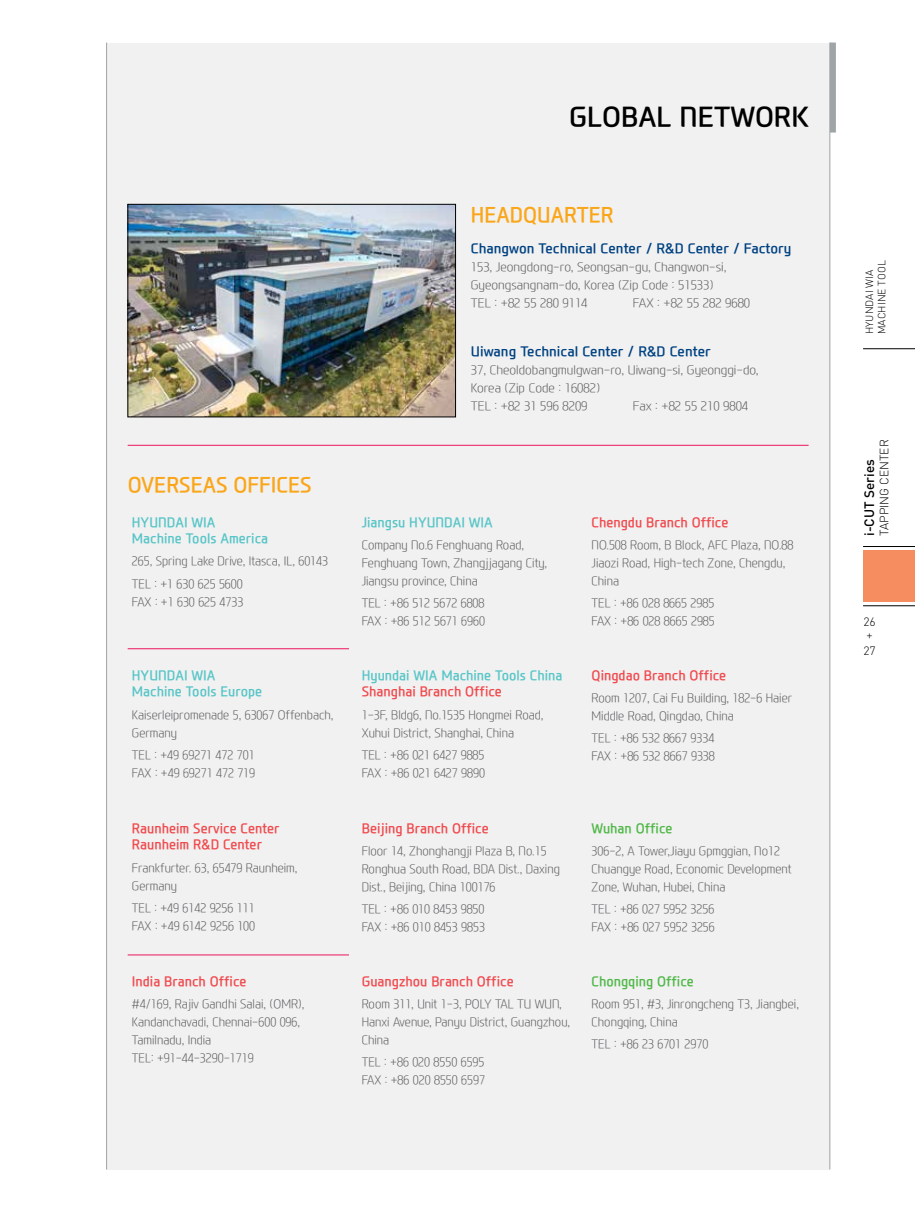
<style>
.page{position:relative;width:915px;height:1212px;background:#fff}
.page>*{position:absolute;margin:0;border:0;box-sizing:border-box;transform-origin:0 0}
.t1{font:700 27px "Modern H";color:#000}
.t2{font:700 21px "Modern H";color:#faa61a;scale:.95 1}
.t3{font:700 13.5px/16.5px "Modern H";color:#f04b4f;scale:.95 1}
.t4{font:700 13.5px/16.5px "Modern H";color:#58c5c7;text-align:center;scale:.95 1}
.t5{font:700 13.5px "Modern H";color:#004282}
.t6{font:700 13.5px "Modern H";color:#50b848;scale:.95 1}
.t7{font:500 13.5px "DIN";color:#000}
.t8{font:300 12px/18px "Modern H Eco";color:#58595b;scale:.95 1}
.t9{font:300 12px/18px "Modern H Eco";color:#58595b}
.t10{font:300 12px/12.9px "DIN";color:#000}
.t11{font:300 10.5px/12.6px "DIN";color:#000}
</style>
<div class="page">
<div style="left:862px;top:551px;width:52px;height:51px;background:#f68d61"></div>
<hr style="left:862px;top:546px;width:52px;height:1px;background:#000">
<hr style="left:862px;top:348px;width:52px;height:1px;background:#000">
<hr style="left:862px;top:605px;width:52px;height:1px;background:#000">
<div style="left:106px;top:43px;width:723px;height:1126px;background:#f1f1f1"></div>
<div style="left:829px;top:43px;width:6px;height:90px;background:#9fa4a6"></div>
<hr style="left:829px;top:43px;width:1px;height:1126px;background:#9fa4a6">
<hr style="left:128px;top:445px;width:680px;height:1px;background:#ed145b">
<hr style="left:106px;top:43px;width:1px;height:1126px;background:#9fa4a6">
<img style="left:130px;top:206px;width:323px;height:209px">
<div style="left:128px;top:204px;width:327px;height:213px;border:1px solid #000"></div>
<hr style="left:128px;top:648px;width:221px;height:1px;background:#ed145b">
<hr style="left:128px;top:955px;width:221px;height:1px;background:#ed145b">
<h1 class="t1" style="left:569px;top:98px;width:36px">Global</h1>
<h1 class="t1" style="left:679px;top:98px;width:38px">Networ</h1>
<h1 class="t1" style="left:791px;top:98px;width:19px">k</h1>
<h2 class="t2" style="left:128px;top:470px;width:195px">OVERSEAS OFFICES</h2>
<p class="t4" style="left:132px;top:514px;width:145px">WIA<br>Machine Tools America</p>
<p class="t8" style="left:132px;top:550px;width:208px;line-height:22.2px">265, Spring Lake Drive, Itasca, IL, 60143<br>TEL : +1 630 625 5600</p>
<p class="t8" style="left:132px;top:592px;width:119px">FAX : +1 630 625 4733</p>
<p class="t4" style="left:132px;top:514px;width:19px">Hyundai</p>
<p class="t4" style="left:132px;top:667px;width:139px;text-align:left;text-indent:59px">WIA<br>Machine Tools Europe</p>
<p class="t8" style="left:132px;top:705px;width:213px">Kaiserleipromenade 5, 63067 Offenbach,<br>Germany</p>
<p class="t8" style="left:132px;top:745px;width:131px">TEL : +49 69271 472 701<br>FAX : +49 69271 472 719</p>
<p class="t4" style="left:132px;top:667px;width:19px">Hyundai</p>
<p class="t3" style="left:132px;top:820px;width:157px">Raunheim Service Center<br>Raunheim R&amp;D Center</p>
<p class="t8" style="left:132px;top:858px;width:176px">Frankfurter. 63, 65479 Raunheim,<br>Germany</p>
<p class="t8" style="left:132px;top:898px;width:131px">TEL : +49 6142 9256 111<br>FAX : +49 6142 9256 100</p>
<p class="t3" style="left:132px;top:973px;width:122px">India Branch Office</p>
<p class="t8" style="left:132px;top:995px;width:183px">#4/169, Rajiv Gandhi Salai, (OMR),<br>Kandanchavadi, Chennai-600 096,<br>Tamilnadu, India<br>TEL: +91-44-3290-1719</p>
<h2 class="t2" style="left:470px;top:200px;width:29px">Headquarter</h2>
<p class="t5" style="left:470px;top:239px;width:322px">Changwon Technical Center / R&amp;D Center / Factory</p>
<p class="t9" style="left:470px;top:258px;width:257px">153, Jeongdong-ro, Seongsan-gu, Changwon-si,<br>Gyeongsangnam-do, Korea (Zip Code : 51533)<br>TEL : +82 55 280 9114</p>
<p class="t9" style="left:632px;top:294px;width:119px">FAX : +82 55 282 9680</p>
<p class="t5" style="left:470px;top:342px;width:241px">Uiwang Technical Center / R&amp;D Center</p>
<p class="t9" style="left:470px;top:360px;width:289px">37, Cheoldobangmulgwan-ro, Uiwang-si, Gyeonggi-do,<br>Korea (Zip Code : 16082)<br>TEL : +82 31 596 8209</p>
<p class="t9" style="left:632px;top:396px;width:117px">Fax : +82 55 210 9804</p>
<p class="t4" style="left:361px;top:514px;width:139px">Jiangsu HYUNDAI WIA</p>
<p class="t8" style="left:361px;top:535px;width:197px">Company No.6 Fenghuang Road,<br>Fenghuang Town, Zhangjjagang City,<br>Jiangsu province, China</p>
<p class="t8" style="left:361px;top:594px;width:131px">TEL : +86 512 5672 6808<br>FAX : +86 512 5671 6960</p>
<p class="t4" style="left:361px;top:667px;width:213px">Hyundai WIA Machine Tools China</p>
<p class="t3" style="left:361px;top:683px;width:149px">Shanghai Branch Office</p>
<p class="t8" style="left:361px;top:705px;width:193px">1-3F, Bldg6, No.1535 Hongmei Road,<br>Xuhui District, Shanghai, China</p>
<p class="t8" style="left:361px;top:745px;width:131px">TEL : +86 021 6427 9885<br>FAX : +86 021 6427 9890</p>
<p class="t3" style="left:361px;top:820px;width:135px">Beijing Branch Office</p>
<p class="t8" style="left:361px;top:842px;width:210px">Floor 14, Zhonghangji Plaza B, No.15<br>Ronghua South Road, BDA Dist., Daxing<br>Dist., Beijing, China 100176</p>
<p class="t8" style="left:361px;top:900px;width:131px">TEL : +86 010 8453 9850<br>FAX : +86 010 8453 9853</p>
<p class="t3" style="left:361px;top:973px;width:161px">Guangzhou Branch Office</p>
<p class="t8" style="left:361px;top:995px;width:124px">Room 311, Unit 1-3, Poly</p>
<p class="t8" style="left:361px;top:995px;width:221px;text-indent:133px">Tal Tu Wun,<br>Hanxi Avenue, Panyu District, Guangzhou,<br>China</p>
<p class="t8" style="left:361px;top:1053px;width:131px">TEL : +86 020 8550 6595<br>FAX : +86 020 8550 6597</p>
<p class="t3" style="left:591px;top:514px;width:146px">Chengdu Branch Office</p>
<p class="t8" style="left:591px;top:535px;width:214px">NO.508 Room, B Block, AFC Plaza, NO.88<br>Jiaozi Road, High-tech Zone, Chengdu,<br>China</p>
<p class="t8" style="left:591px;top:594px;width:131px">TEL : +86 028 8665 2985<br>FAX : +86 028 8665 2985</p>
<p class="t3" style="left:591px;top:667px;width:143px">Qingdao Branch Office</p>
<p class="t8" style="left:591px;top:689px;width:213px">Room 1207, Cai Fu Building, 182-6 Haier<br>Middle Road, Qingdao, China</p>
<p class="t8" style="left:591px;top:729px;width:131px">TEL : +86 532 8667 9334<br>FAX : +86 532 8667 9338</p>
<p class="t6" style="left:591px;top:819px;width:87px">Wuhan Office</p>
<p class="t8" style="left:591px;top:842px;width:212px">306-2, A Tower,Jiayu Gpmggian, No12<br>Chuangye Road, Economic Development<br>Zone, Wuhan, Hubei, China</p>
<p class="t8" style="left:591px;top:900px;width:131px">TEL : +86 027 5952 3256<br>FAX : +86 027 5952 3256</p>
<p class="t6" style="left:591px;top:972px;width:109px">Chongqing Office</p>
<p class="t8" style="left:591px;top:995px;width:220px">Room 951, #3, Jinrongcheng T3, Jiangbei,<br>Chongqing, China</p>
<p class="t8" style="left:591px;top:1035px;width:124px">TEL : +86 23 6701 2970</p>
<p class="t11" style="left:862px;top:334px;width:75px;rotate:-90deg">HYUN DAI WIA<br>MACHINE TOOL</p>
<p class="t10" style="left:877px;top:536px;width:98px;rotate:-90deg">Tapping Center</p>
<p class="t7" style="left:860px;top:536px;width:78px;rotate:-90deg">i-CUT Series</p>
<p class="t10" style="left:863px;top:615px;width:14px">26 +</p>
<p class="t10" style="left:863px;top:644px;width:14px">27</p>
</div>
